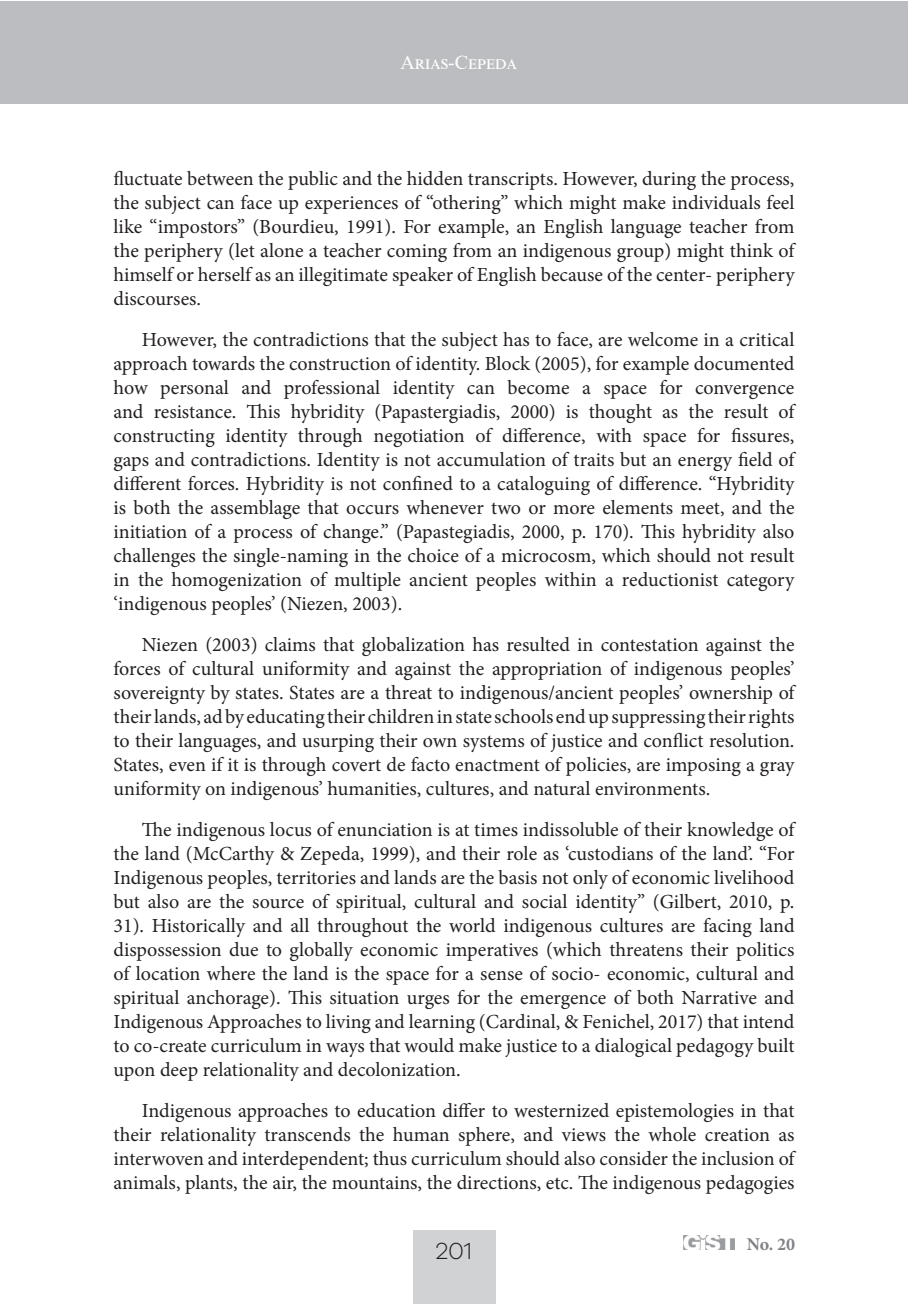
<style>
.page{position:relative;width:908px;height:1304px;background:#fff}
.page>*{position:absolute;margin:0;border:0;box-sizing:border-box;transform-origin:0 0}
.t1{font:300 24px "Galano Grotesque";color:#231f20}
.t2{font:20px/24px "Minion Pro";letter-spacing:-.005em;color:#231f20;text-align:justify}
.t3{font:20px "Times New Roman";color:#fff}
.t4{font:700 18px "Minion Pro";color:#808285}
</style>
<div class="page">
<div style="left:412px;top:1230px;width:83px;height:74px;background:#d1d2d4"></div>
<img style="left:683px;top:1236px;width:51px;height:13px">
<div style="left:0;top:1px;width:906px;height:102px;background:#bcbdc0"></div>
<p class="t3" style="left:400px;top:48px;width:117px">Arias-Cepeda</p>
<p class="t2" style="left:113px;top:166px;width:682px">fluctuate between the public and the hidden transcripts. However, during the process, the subject can face up experiences of “othering” which might make individuals feel like “impostors” (Bourdieu, 1991). For example, an English language teacher from the periphery (let alone a teacher coming from an indigenous group) might think of himself or herself as an illegitimate speaker of English because of the center- periphery discourses.</p>
<p class="t2" style="left:113px;top:327px;width:682px;text-indent:28px">However, the contradictions that the subject has to face, are welcome in a critical approach towards the construction of identity. Block (2005), for example documented how personal and professional identity can become a space for convergence and resistance. This hybridity (Papastergiadis, 2000) is thought as the result of constructing identity through negotiation of difference, with space for fissures, gaps and contradictions. Identity is not accumulation of traits but an energy field of different forces. Hybridity is not confined to a cataloguing of difference. “Hybridity is both the assemblage that occurs whenever two or more elements meet, and the initiation of a process of change.” (Papastegiadis, 2000, p. 170). This hybridity also challenges the single-naming in the choice of a microcosm, which should not result in the homogenization of multiple ancient peoples within a reductionist category ‘indigenous peoples’ (Niezen, 2003).</p>
<p class="t2" style="left:113px;top:632px;width:682px;text-indent:28px">Niezen (2003) claims that globalization has resulted in contestation against the forces of cultural uniformity and against the appropriation of indigenous peoples’ sovereignty by states. States are a threat to indigenous/ancient peoples’ ownership of their lands, ad by educating their children in state schools end up suppressing their rights to their languages, and usurping their own systems of justice and conflict resolution.<br>States, even if it is through covert de facto enactment of policies, are imposing a gray uniformity on indigenous’ humanities, cultures, and natural environments.</p>
<p class="t2" style="left:113px;top:817px;width:682px;text-indent:28px">The indigenous locus of enunciation is at times indissoluble of their knowledge of the land (McCarthy &amp; Zepeda, 1999), and their role as ‘custodians of the land’. “For Indigenous peoples, territories and lands are the basis not only of economic livelihood but also are the source of spiritual, cultural and social identity” (Gilbert, 2010, p.<br>31). Historically and all throughout the world indigenous cultures are facing land dispossession due to globally economic imperatives (which threatens their politics of location where the land is the space for a sense of socio- economic, cultural and spiritual anchorage). This situation urges for the emergence of both Narrative and Indigenous Approaches to living and learning (Cardinal, &amp; Fenichel, 2017) that intend to co-create curriculum in ways that would make justice to a dialogical pedagogy built upon deep relationality and decolonization.</p>
<p class="t2" style="left:113px;top:1098px;width:682px;text-indent:28px">Indigenous approaches to education differ to westernized epistemologies in that their relationality transcends the human sphere, and views the whole creation as interwoven and interdependent; thus curriculum should also consider the inclusion of animals, plants, the air, the mountains, the directions, etc. The indigenous pedagogies</p>
<p class="t1" style="left:435px;top:1237px;width:38px">201</p>
<p class="t4" style="left:746px;top:1232px;width:50px">No. 20</p>
</div>
